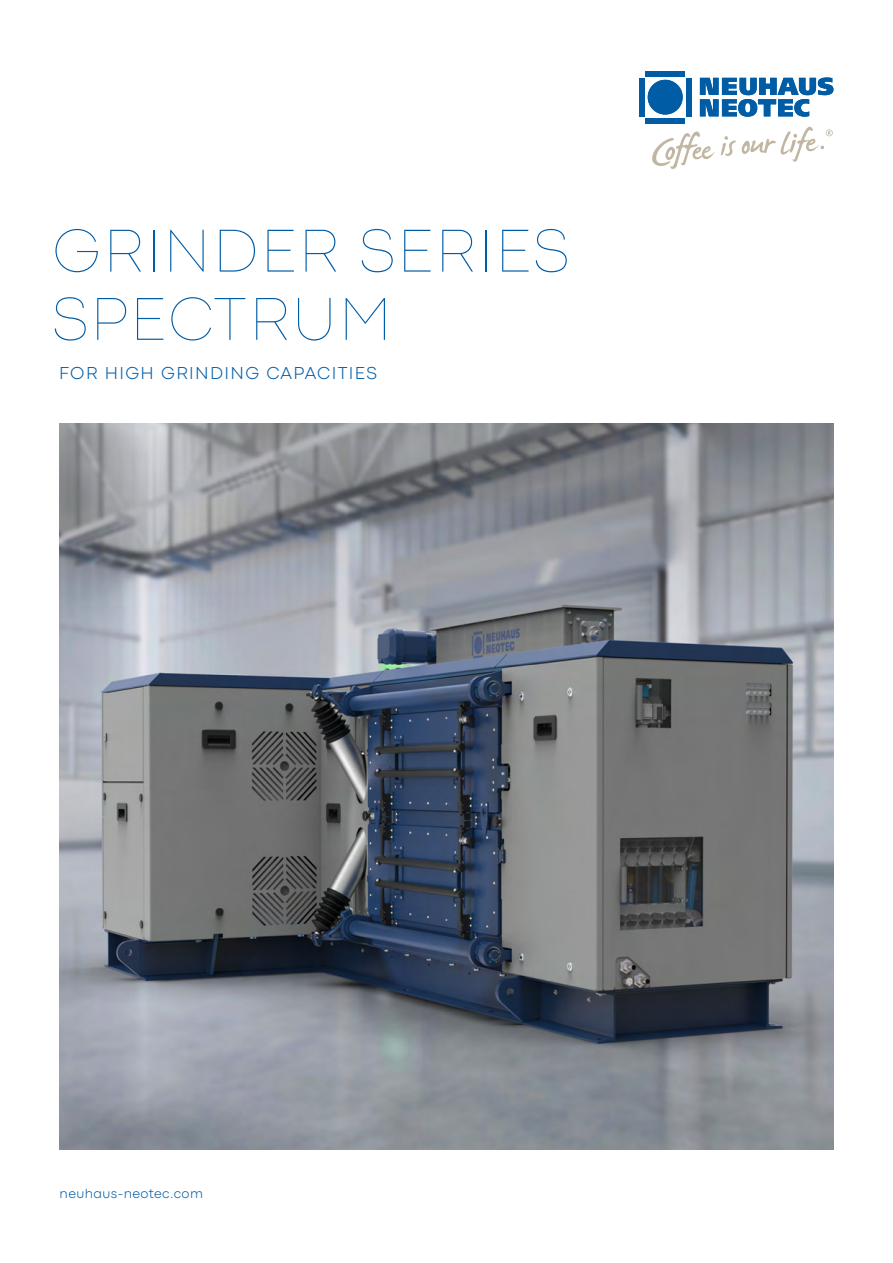
<style>
.page{position:relative;width:893px;height:1263px;background:#fff}
.page>*{position:absolute;margin:0;border:0;box-sizing:border-box;transform-origin:0 0}
.t1{font:100 63px/68.2px "Codec Pro";letter-spacing:.03em;color:#005ca5}
.t2{font:300 18px "Codec Pro";letter-spacing:.075em;color:#005ca5}
.t3{font:300 13.5px "Codec Pro";letter-spacing:.03em;color:#005ca5}
</style>
<div class="page">
<img style="left:60px;top:423px;width:773px;height:726px">
<div style="left:648px;top:80px;width:35px;height:35px;background:#005ca5;border-radius:50%"></div>
<div style="left:639px;top:78px;width:6px;height:39px;background:#005ca5"></div>
<div style="left:686px;top:78px;width:5px;height:39px;background:#005ca5"></div>
<div style="left:646px;top:71px;width:39px;height:6px;background:#005ca5"></div>
<div style="left:646px;top:118px;width:39px;height:5px;background:#005ca5"></div>
<svg style="left:700px;top:77px;width:133px;height:40px"></svg>
<svg style="left:652px;top:131px;width:63px;height:38px"></svg>
<svg style="left:721px;top:136px;width:15px;height:20px"></svg>
<svg style="left:742px;top:127px;width:91px;height:35px"></svg>
<h1 class="t1" style="left:52px;top:216px;width:519px">GRINDER SERIES<br>SPECTRUM</h1>
<p class="t2" style="left:59px;top:362px;width:319px">FOR HIGH GRINDING CAPACITIES</p>
<p class="t3" style="left:60px;top:1185px;width:145px">neuhaus-neotec.com</p>
</div>
